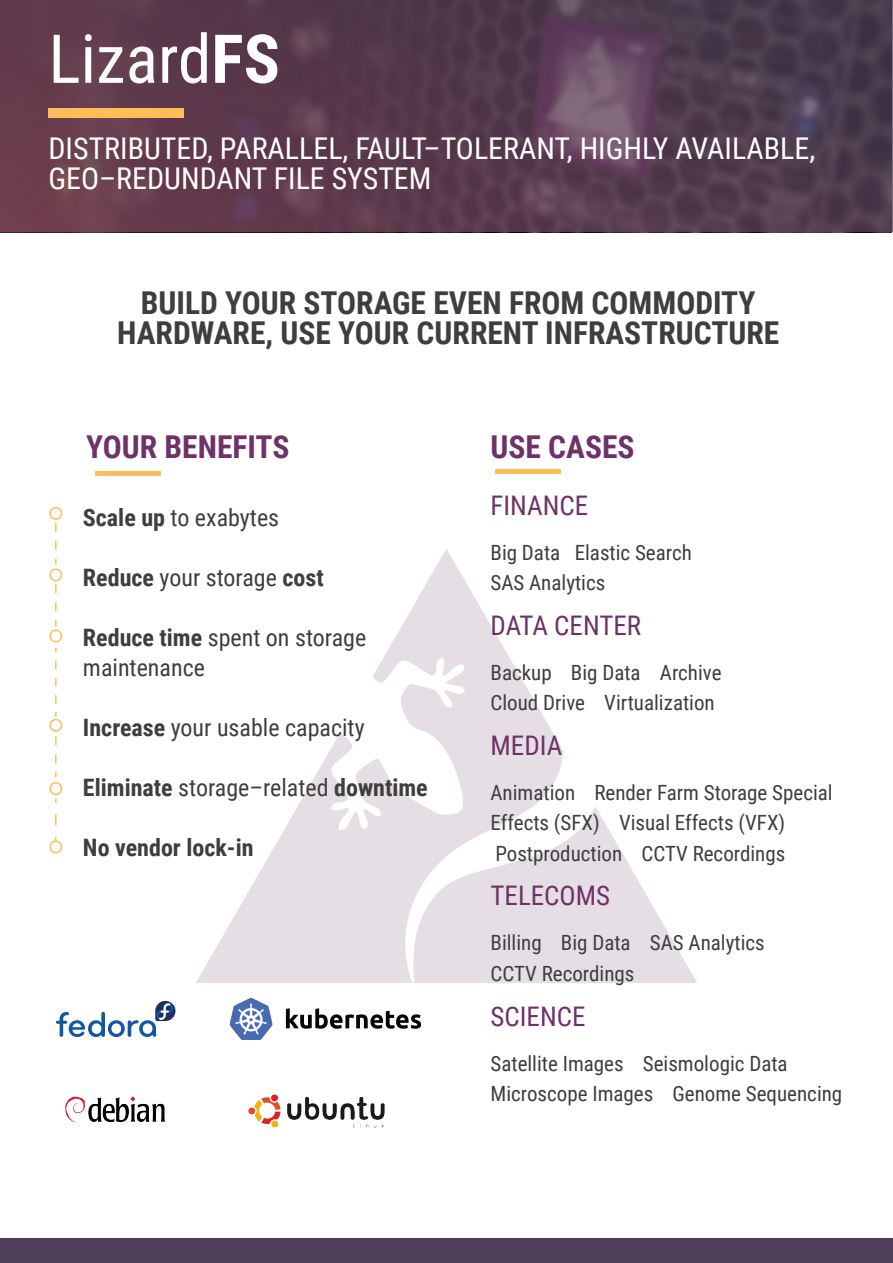
<style>
.page{position:relative;width:893px;height:1263px;background:#fff}
.page>*{position:absolute;margin:0;border:0;box-sizing:border-box;transform-origin:0 0}
.t1{font:67.5px "Roboto Condensed";color:#fff}
.t2{font:700 31.5px/30px "Roboto Condensed";color:#3e3e3f;text-align:center}
.t3{font:700 31.5px "Roboto Condensed";color:#6e3268}
.t4{font:30px/30px "Roboto Condensed";color:#fff}
.t5{font:27px "Roboto Condensed";color:#6e3268}
.t6{font:24px/30px "Roboto Condensed";color:#3e3e3f}
.t7{font:700 24px "Roboto Condensed";color:#3e3e3f}
.t8{font:21px/30px "Roboto Condensed";color:#3e3e3f}
.s1{font-weight:700}
.s2{font-weight:400}
</style>
<div class="page">
<svg style="left:0;top:0;width:893px;height:232px;background:#593c4e"></svg>
<svg style="left:563px;top:806px;width:134px;height:177px;fill:#e6dee5"></svg>
<svg style="left:196px;top:549px;width:367px;height:434px"></svg>
<div style="left:0;top:1239px;width:893px;height:24px;background:#4e405a"></div>
<div style="left:48px;top:108px;width:136px;height:9px;background:#fdbd59"></div>
<div style="left:95px;top:471px;width:66px;height:5px;background:#fdbd59"></div>
<div style="left:495px;top:469px;width:65px;height:5px;background:#fdbd59"></div>
<div style="left:49px;top:507px;width:13px;height:13px;border:2px solid #fdbd59;border-radius:50%"></div>
<div style="left:49px;top:568px;width:13px;height:13px;border:2px solid #fdbd59;border-radius:50%"></div>
<div style="left:49px;top:719px;width:13px;height:13px;border:2px solid #fdbd59;border-radius:50%"></div>
<div style="left:49px;top:782px;width:13px;height:13px;border:2px solid #fdbd59;border-radius:50%"></div>
<div style="left:49px;top:840px;width:13px;height:13px;border:2px solid #fdbd59;border-radius:50%"></div>
<div style="left:49px;top:629px;width:13px;height:13px;border:2px solid #fdbd59;border-radius:50%"></div>
<svg style="left:55px;top:661px;width:2px;height:56px"></svg>
<svg style="left:55px;top:584px;width:2px;height:43px"></svg>
<svg style="left:55px;top:523px;width:2px;height:41px"></svg>
<svg style="left:55px;top:736px;width:2px;height:41px"></svg>
<svg style="left:55px;top:814px;width:2px;height:12px"></svg>
<img style="left:229px;top:998px;width:192px;height:41px">
<img style="left:242px;top:1036px;width:149px;height:92px">
<img style="left:65px;top:1096px;width:100px;height:27px">
<svg style="left:56px;top:1001px;width:119px;height:36px"></svg>
<h1 class="t1" style="left:48px;top:12px;width:233px">Lizard<span class="s1">FS</span></h1>
<h3 class="t4" style="left:48px;top:133px;width:768px">DISTRIBUTED, PARALLEL, FAULT–TOLERANT, HIGHLY AVAILABLE,<br>GEO–REDUNDANT FILE SYSTEM</h3>
<h2 class="t2" style="left:117px;top:287px;width:664px">BUILD YOUR STORAGE EVEN FROM COMMODITY<br>HARDWARE, USE YOUR CURRENT INFRASTRUCTURE</h2>
<h2 class="t3" style="left:86px;top:425px;width:205px">YOUR BENEFITS</h2>
<h2 class="t3" style="left:491px;top:425px;width:145px">USE CASES</h2>
<p class="t6" style="left:83px;top:502px;width:198px"><span class="s1">Scale up</span> to exabytes</p>
<p class="t6" style="left:83px;top:562px;width:242px"><span class="s1">Reduce</span> your storage <span class="s1">cost</span></p>
<p class="t6" style="left:83px;top:622px;width:285px"><span class="s1">Reduce time</span> spent on storage maintenance</p>
<p class="t6" style="left:83px;top:712px;width:283px"><span class="s1">Increase</span> your usable capacity</p>
<p class="t7" style="left:83px;top:771px;width:346px">Eliminate <span class="s2">storage–related</span> downtime</p>
<p class="t7" style="left:83px;top:831px;width:172px">No vendor lock-in</p>
<p class="t5" style="left:491px;top:487px;width:99px">FINANCE</p>
<p class="t8" style="left:491px;top:537px;width:203px">Big Data Elastic Search<br>SAS Analytics</p>
<p class="t5" style="left:491px;top:607px;width:152px">DATA CENTER</p>
<p class="t8" style="left:491px;top:657px;width:233px">Backup Big Data Archive<br>Cloud Drive Virtualization</p>
<p class="t5" style="left:491px;top:727px;width:73px">MEDIA</p>
<p class="t8" style="left:491px;top:777px;width:344px">Animation Render Farm Storage Special<br>Effects (SFX) Visual Effects (VFX)<br>Postproduction CCTV Recordings</p>
<p class="t5" style="left:491px;top:877px;width:121px">TELECOMS</p>
<p class="t8" style="left:491px;top:927px;width:276px">Billing Big Data SAS Analytics<br>CCTV Recordings</p>
<p class="t5" style="left:491px;top:997px;width:96px">SCIENCE</p>
<p class="t8" style="left:491px;top:1047px;width:353px">Satellite Images Seismologic Data<br>Microscope Images Genome Sequencing</p>
</div>
